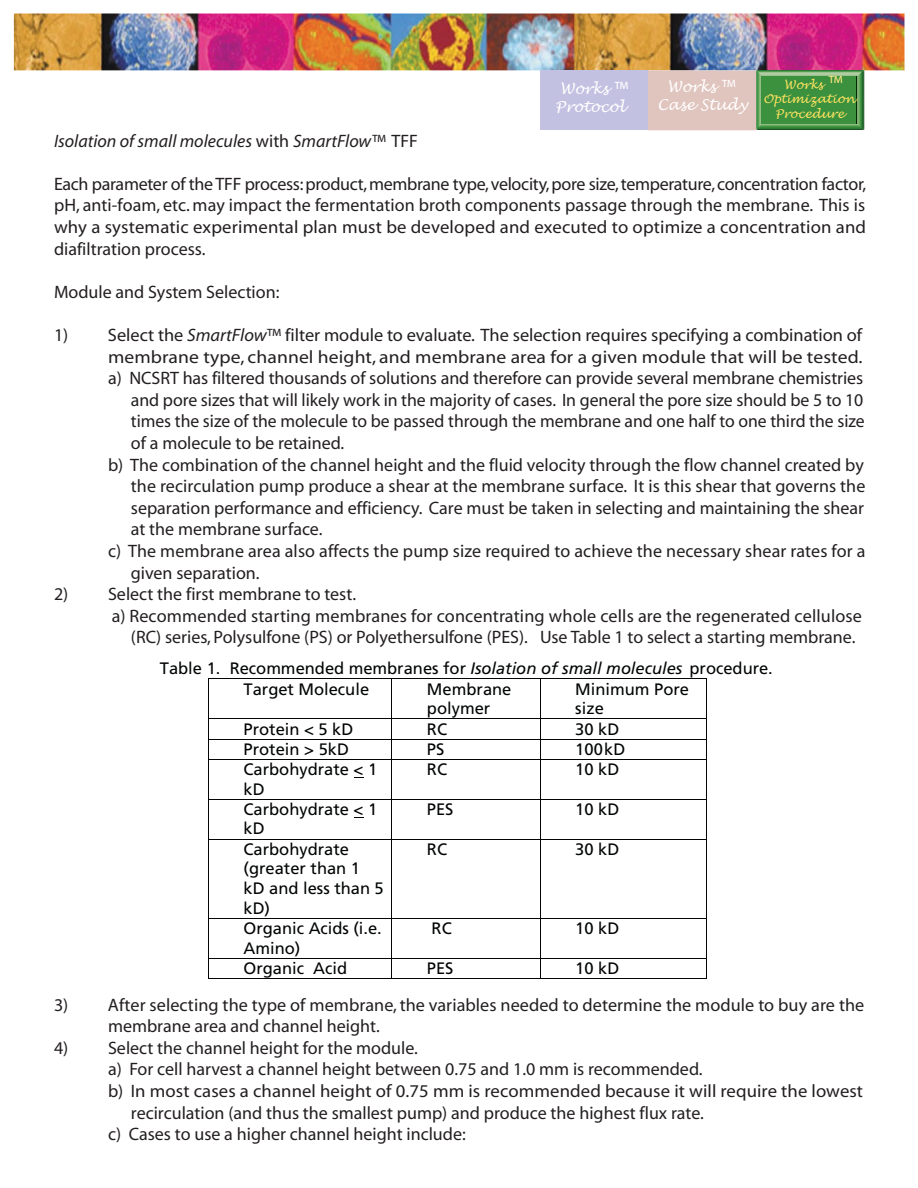
<style>
.page{position:relative;width:918px;height:1188px;background:#fff}
.page>*{position:absolute;margin:0;border:0;box-sizing:border-box;transform-origin:0 0}
.t1{font:18px/21.6px "Myriad";color:#231f20;text-align:justify}
.t2{font:18px "Myriad";color:#231f20;scale:1.09 1}
.t3{font:italic 18px "Myriad";color:#231f20}
.t4{font:18px "Myriad";color:#fee880}
.t5{font:16.5px/19.6px "Frutiger";color:#030505}
.t6{font:italic 15px/18px "Lucida Handwriting";color:#fff;text-align:center}
.t7{font:italic 12px "Lucida Handwriting";color:#fee360}
.s1{font-family:"Myriad";font-size:18px}
.s2{font-style:normal}
.s3{font-style:italic}
</style>
<div class="page">
<img style="left:14px;top:14px;width:890px;height:56px">
<hr style="left:209px;top:679px;width:183px;height:1px;background:#030505">
<hr style="left:392px;top:679px;width:148px;height:1px;background:#030505">
<hr style="left:541px;top:679px;width:165px;height:1px;background:#030505">
<hr style="left:208px;top:679px;width:1px;height:40px;background:#030505">
<hr style="left:392px;top:679px;width:1px;height:40px;background:#030505">
<hr style="left:540px;top:679px;width:1px;height:40px;background:#030505">
<hr style="left:706px;top:679px;width:1px;height:40px;background:#030505">
<hr style="left:209px;top:719px;width:183px;height:1px;background:#030505">
<hr style="left:392px;top:719px;width:148px;height:1px;background:#030505">
<hr style="left:541px;top:719px;width:165px;height:1px;background:#030505">
<hr style="left:209px;top:739px;width:183px;height:1px;background:#030505">
<hr style="left:392px;top:739px;width:148px;height:1px;background:#030505">
<hr style="left:541px;top:739px;width:165px;height:1px;background:#030505">
<svg style="left:208px;top:719px;width:1px;height:41px"></svg>
<hr style="left:209px;top:759px;width:183px;height:1px;background:#030505">
<hr style="left:392px;top:759px;width:148px;height:1px;background:#030505">
<svg style="left:540px;top:719px;width:1px;height:41px"></svg>
<hr style="left:541px;top:759px;width:165px;height:1px;background:#030505">
<svg style="left:706px;top:719px;width:1px;height:41px"></svg>
<hr style="left:208px;top:760px;width:1px;height:39px;background:#030505">
<hr style="left:392px;top:760px;width:1px;height:39px;background:#030505">
<hr style="left:540px;top:760px;width:1px;height:39px;background:#030505">
<hr style="left:706px;top:760px;width:1px;height:39px;background:#030505">
<hr style="left:209px;top:799px;width:183px;height:1px;background:#030505">
<hr style="left:392px;top:799px;width:148px;height:1px;background:#030505">
<hr style="left:541px;top:799px;width:165px;height:1px;background:#030505">
<hr style="left:208px;top:800px;width:1px;height:39px;background:#030505">
<hr style="left:392px;top:800px;width:1px;height:39px;background:#030505">
<hr style="left:540px;top:800px;width:1px;height:39px;background:#030505">
<hr style="left:706px;top:800px;width:1px;height:39px;background:#030505">
<hr style="left:209px;top:839px;width:183px;height:1px;background:#030505">
<hr style="left:392px;top:839px;width:148px;height:1px;background:#030505">
<hr style="left:541px;top:839px;width:165px;height:1px;background:#030505">
<hr style="left:208px;top:840px;width:1px;height:78px;background:#030505">
<hr style="left:392px;top:840px;width:1px;height:78px;background:#030505">
<hr style="left:540px;top:840px;width:1px;height:78px;background:#030505">
<hr style="left:706px;top:840px;width:1px;height:78px;background:#030505">
<hr style="left:209px;top:918px;width:183px;height:1px;background:#030505">
<hr style="left:392px;top:918px;width:148px;height:1px;background:#030505">
<hr style="left:541px;top:918px;width:165px;height:1px;background:#030505">
<hr style="left:208px;top:919px;width:1px;height:39px;background:#030505">
<hr style="left:392px;top:919px;width:1px;height:39px;background:#030505">
<hr style="left:540px;top:919px;width:1px;height:39px;background:#030505">
<hr style="left:706px;top:919px;width:1px;height:39px;background:#030505">
<hr style="left:209px;top:958px;width:183px;height:1px;background:#030505">
<hr style="left:392px;top:958px;width:148px;height:1px;background:#030505">
<hr style="left:541px;top:958px;width:165px;height:1px;background:#030505">
<svg style="left:208px;top:958px;width:1px;height:21px"></svg>
<hr style="left:209px;top:978px;width:183px;height:1px;background:#030505">
<hr style="left:392px;top:978px;width:148px;height:1px;background:#030505">
<svg style="left:540px;top:958px;width:1px;height:21px"></svg>
<hr style="left:541px;top:978px;width:165px;height:1px;background:#030505">
<svg style="left:706px;top:958px;width:1px;height:21px"></svg>
<div style="left:540px;top:70px;width:108px;height:60px;background:#c3c1e1"></div>
<hr style="left:757px;top:130px;width:108px;height:1px;background:#003807">
<hr style="left:756px;top:130px;width:107px;height:1px;background:#003807">
<svg style="left:648px;top:70px;width:217px;height:60px;background:#93ac83"></svg>
<p class="t6" style="left:657px;top:78px;width:91px">Works <span class="s1">™<br></span>Case Study</p>
<p class="t4" style="left:828px;top:73px;width:16px">™</p>
<p class="t6" style="left:555px;top:80px;width:74px">Works <span class="s1">™<br></span>Protocol</p>
<p class="t7" style="left:784px;top:77px;width:40px">Works</p>
<p class="t7" style="left:763px;top:92px;width:93px">Optimization</p>
<p class="t7" style="left:775px;top:106px;width:71px">Procedure</p>
<p class="t3" style="left:54px;top:132px;width:366px">Isolation of small molecules <span class="s2">with</span> SmartFlow™ <span class="s2">TFF</span></p>
<p class="t1" style="left:54px;top:174px;width:814px">Each parameter of the TFF process: product, membrane type, velocity, pore size, temperature, concentration factor, pH, anti-foam, etc. may impact the fermentation broth components passage through the membrane. This is why a systematic experimental plan must be developed and executed to optimize a concentration and diafiltration process.</p>
<p class="t1" style="left:54px;top:282px;width:227px">Module and System Selection:</p>
<p class="t1" style="left:54px;top:325px;width:810px">1) Select the <span class="s3">SmartFlow</span>™ filter module to evaluate. The selection requires specifying a combination of</p>
<p class="t2" style="left:108px;top:348px;width:694px">membrane type, channel height, and membrane area for a given module that will be tested.</p>
<p class="t1" style="left:108px;top:368px;width:757px">a) NCSRT has filtered thousands of solutions and therefore can provide several membrane chemistries</p>
<p class="t1" style="left:131px;top:390px;width:734px">and pore sizes that will likely work in the majority of cases. In general the pore size should be 5 to 10</p>
<p class="t1" style="left:131px;top:411px;width:735px">times the size of the molecule to be passed through the membrane and one half to one third the size</p>
<p class="t1" style="left:131px;top:433px;width:215px">of a molecule to be retained.</p>
<p class="t1" style="left:108px;top:455px;width:757px">b) The combination of the channel height and the fluid velocity through the flow channel created by</p>
<p class="t1" style="left:131px;top:476px;width:736px">the recirculation pump produce a shear at the membrane surface. It is this shear that governs the</p>
<p class="t1" style="left:131px;top:498px;width:735px">separation performance and efficiency. Care must be taken in selecting and maintaining the shear</p>
<p class="t1" style="left:131px;top:519px;width:193px">at the membrane surface.</p>
<p class="t1" style="left:108px;top:541px;width:759px">c) The membrane area also affects the pump size required to achieve the necessary shear rates for a</p>
<p class="t1" style="left:131px;top:563px;width:130px">given separation.</p>
<p class="t1" style="left:54px;top:584px;width:304px">2) Select the first membrane to test.</p>
<p class="t1" style="left:112px;top:606px;width:752px">a) Recommended starting membranes for concentrating whole cells are the regenerated cellulose</p>
<p class="t1" style="left:131px;top:627px;width:726px">(RC) series, Polysulfone (PS) or Polyethersulfone (PES). Use Table 1 to select a starting membrane.</p>
<p class="t5" style="left:244px;top:658px;width:531px;line-height:20.4px;text-indent:-84px">Table 1. Recommended membranes for <span class="s3">Isolation of small molecules</span> procedure.<br>Target Molecule</p>
<p class="t5" style="left:427px;top:679px;width:86px">Membrane polymer</p>
<p class="t5" style="left:575px;top:679px;width:115px">Minimum Pore size</p>
<p class="t5" style="left:244px;top:719px;width:111px">Protein &lt; 5 kD</p>
<p class="t5" style="left:427px;top:719px;width:22px">RC</p>
<p class="t5" style="left:575px;top:719px;width:46px">30 kD</p>
<p class="t5" style="left:244px;top:739px;width:107px">Protein &gt; 5kD</p>
<p class="t5" style="left:427px;top:739px;width:19px">PS</p>
<p class="t5" style="left:575px;top:739px;width:52px">100kD</p>
<p class="t5" style="left:244px;top:760px;width:135px">Carbohydrate &lt; 1 kD</p>
<p class="t5" style="left:427px;top:760px;width:22px">RC</p>
<p class="t5" style="left:575px;top:760px;width:46px">10 kD</p>
<p class="t5" style="left:244px;top:800px;width:135px">Carbohydrate &lt; 1 kD</p>
<p class="t5" style="left:427px;top:800px;width:28px">PES</p>
<p class="t5" style="left:575px;top:800px;width:46px">10 kD</p>
<p class="t5" style="left:244px;top:839px;width:142px">Carbohydrate (greater than 1 kD and less than 5 kD)</p>
<p class="t5" style="left:427px;top:839px;width:22px">RC</p>
<p class="t5" style="left:575px;top:839px;width:46px">30 kD</p>
<p class="t5" style="left:244px;top:918px;width:140px">Organic Acids (i.e.<br>Amino)</p>
<p class="t5" style="left:432px;top:918px;width:22px">RC</p>
<p class="t5" style="left:575px;top:918px;width:46px">10 kD</p>
<p class="t5" style="left:244px;top:958px;width:105px">Organic Acid</p>
<p class="t5" style="left:427px;top:958px;width:28px">PES</p>
<p class="t5" style="left:575px;top:958px;width:46px">10 kD</p>
<p class="t1" style="left:108px;top:995px;width:758px;text-indent:-54px">3) After selecting the type of membrane, the variables needed to determine the module to buy are the membrane area and channel height.</p>
<p class="t1" style="left:54px;top:1038px;width:365px">4) Select the channel height for the module.</p>
<p class="t1" style="left:108px;top:1059px;width:596px">a) For cell harvest a channel height between 0.75 and 1.0 mm is recommended.</p>
<p class="t1" style="left:108px;top:1081px;width:757px">b) In most cases a channel height of 0.75 mm is recommended because it will require the lowest</p>
<p class="t1" style="left:131px;top:1103px;width:575px">recirculation (and thus the smallest pump) and produce the highest flux rate.</p>
<p class="t1" style="left:108px;top:1124px;width:359px">c) Cases to use a higher channel height include:</p>
</div>
